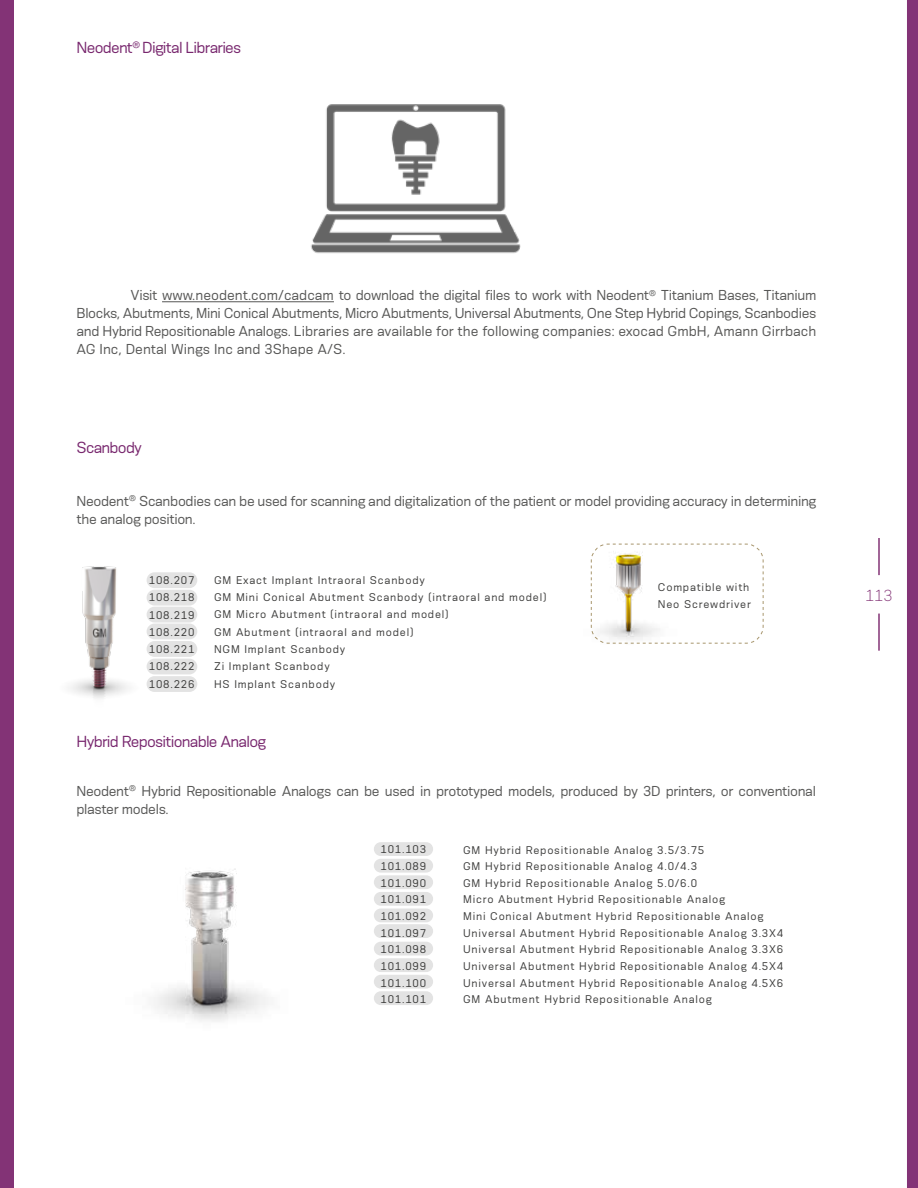
<style>
.page{position:relative;width:918px;height:1188px;background:#fff}
.page>*{position:absolute;margin:0;border:0;box-sizing:border-box;transform-origin:0 0}
.t1{font:15px "Konsens";letter-spacing:-.05em;color:#78276e}
.t2{font:300 15px "Konsens";color:#833376}
.t3{font:13.5px/18px "Konsens";letter-spacing:-.025em;color:#575756}
.t4{font:10.5px/16.6px "Konsens";letter-spacing:.075em;color:#3c3c3b}
</style>
<div class="page">
<div style="left:907px;top:0;width:11px;height:1188px;background:#833376"></div>
<hr style="left:878px;top:614px;width:2px;height:37px;background:#833376">
<hr style="left:878px;top:538px;width:2px;height:37px;background:#833376">
<div style="left:0;top:0;width:14px;height:1188px;background:#833376"></div>
<img style="left:311px;top:104px;width:210px;height:150px">
<img style="left:70px;top:566px;width:95px;height:132px">
<img style="left:154px;top:869px;width:114px;height:153px">
<div style="left:147px;top:572px;width:50px;height:16px;background:#e3e3e3;border-radius:8px"></div>
<div style="left:147px;top:590px;width:50px;height:16px;background:#e3e3e3;border-radius:8px"></div>
<div style="left:147px;top:607px;width:50px;height:16px;background:#e3e3e3;border-radius:8px"></div>
<div style="left:147px;top:624px;width:50px;height:15px;background:#e3e3e3;border-radius:8px"></div>
<div style="left:147px;top:659px;width:50px;height:15px;background:#e3e3e3;border-radius:8px"></div>
<div style="left:147px;top:641px;width:50px;height:16px;background:#e3e3e3;border-radius:8px"></div>
<div style="left:147px;top:676px;width:50px;height:16px;background:#e3e3e3;border-radius:8px"></div>
<hr style="left:162px;top:302px;width:172px;height:1px;background:#575756">
<div style="left:374px;top:975px;width:59px;height:14px;background:#e3e3e3;border-radius:7px"></div>
<div style="left:374px;top:842px;width:59px;height:14px;background:#e3e3e3;border-radius:7px"></div>
<div style="left:374px;top:924px;width:59px;height:14px;background:#e3e3e3;border-radius:7px"></div>
<div style="left:374px;top:909px;width:59px;height:13px;background:#e3e3e3;border-radius:7px"></div>
<div style="left:374px;top:875px;width:59px;height:14px;background:#e3e3e3;border-radius:7px"></div>
<div style="left:374px;top:942px;width:59px;height:14px;background:#e3e3e3;border-radius:7px"></div>
<div style="left:374px;top:859px;width:59px;height:14px;background:#e3e3e3;border-radius:7px"></div>
<div style="left:374px;top:892px;width:59px;height:14px;background:#e3e3e3;border-radius:7px"></div>
<div style="left:374px;top:958px;width:59px;height:14px;background:#e3e3e3;border-radius:7px"></div>
<div style="left:374px;top:991px;width:59px;height:14px;background:#e3e3e3;border-radius:7px"></div>
<svg style="left:591px;top:543px;width:173px;height:101px"></svg>
<h1 class="t1" style="left:77px;top:38px;width:166px">Neodent<sup>®</sup> Digital Libraries</h1>
<p class="t3" style="left:77px;top:286px;width:741px;text-align:justify;text-indent:54px">Visit www.neodent.com/cadcam to download the digital files to work with Neodent<sup>®</sup> Titanium Bases, Titanium Blocks, Abutments, Mini Conical Abutments, Micro Abutments, Universal Abutments, One Step Hybrid Copings, Scanbodies and Hybrid Repositionable Analogs. Libraries are available for the following companies: exocad GmbH, Amann Girrbach AG Inc, Dental Wings Inc and 3Shape A/S.</p>
<h1 class="t1" style="left:77px;top:438px;width:67px">Scanbody</h1>
<p class="t3" style="left:77px;top:492px;width:741px">Neodent<sup>®</sup> Scanbodies can be used for scanning and digitalization of the patient or model providing accuracy in determining the analog position.</p>
<p class="t4" style="left:149px;top:571px;width:47px;line-height:17.2px;text-align:justify">108.207<br>108.218<br>108.219<br>108.220<br>108.221<br>108.222<br>108.226</p>
<p class="t4" style="left:214px;top:571px;width:334px;line-height:17.2px">GM Exact Implant Intraoral Scanbody<br>GM Mini Conical Abutment Scanbody (intraoral and model)<br>GM Micro Abutment (intraoral and model)<br>GM Abutment (intraoral and model)<br>NGM Implant Scanbody<br>Zi Implant Scanbody<br>HS Implant Scanbody</p>
<p class="t4" style="left:658px;top:578px;width:94px">Compatible with<br>Neo Screwdriver</p>
<h1 class="t1" style="left:77px;top:732px;width:191px">Hybrid Repositionable Analog</h1>
<p class="t3" style="left:77px;top:781px;width:741px">Neodent<sup>®</sup> Hybrid Repositionable Analogs can be used in prototyped models, produced by 3D printers, or conventional plaster models.</p>
<p class="t4" style="left:381px;top:841px;width:47px;text-align:justify">101.103<br>101.089<br>101.090<br>101.091<br>101.092<br>101.097<br>101.098<br>101.099<br>101.100<br>101.101</p>
<p class="t4" style="left:463px;top:841px;width:322px">GM Hybrid Repositionable Analog 3.5/3.75<br>GM Hybrid Repositionable Analog 4.0/4.3<br>GM Hybrid Repositionable Analog 5.0/6.0<br>Micro Abutment Hybrid Repositionable Analog<br>Mini Conical Abutment Hybrid Repositionable Analog Universal Abutment Hybrid Repositionable Analog 3.3X4<br>Universal Abutment Hybrid Repositionable Analog 3.3X6<br>Universal Abutment Hybrid Repositionable Analog 4.5X4<br>Universal Abutment Hybrid Repositionable Analog 4.5X6<br>GM Abutment Hybrid Repositionable Analog</p>
<h1 class="t2" style="left:865px;top:586px;width:29px">113</h1>
</div>
